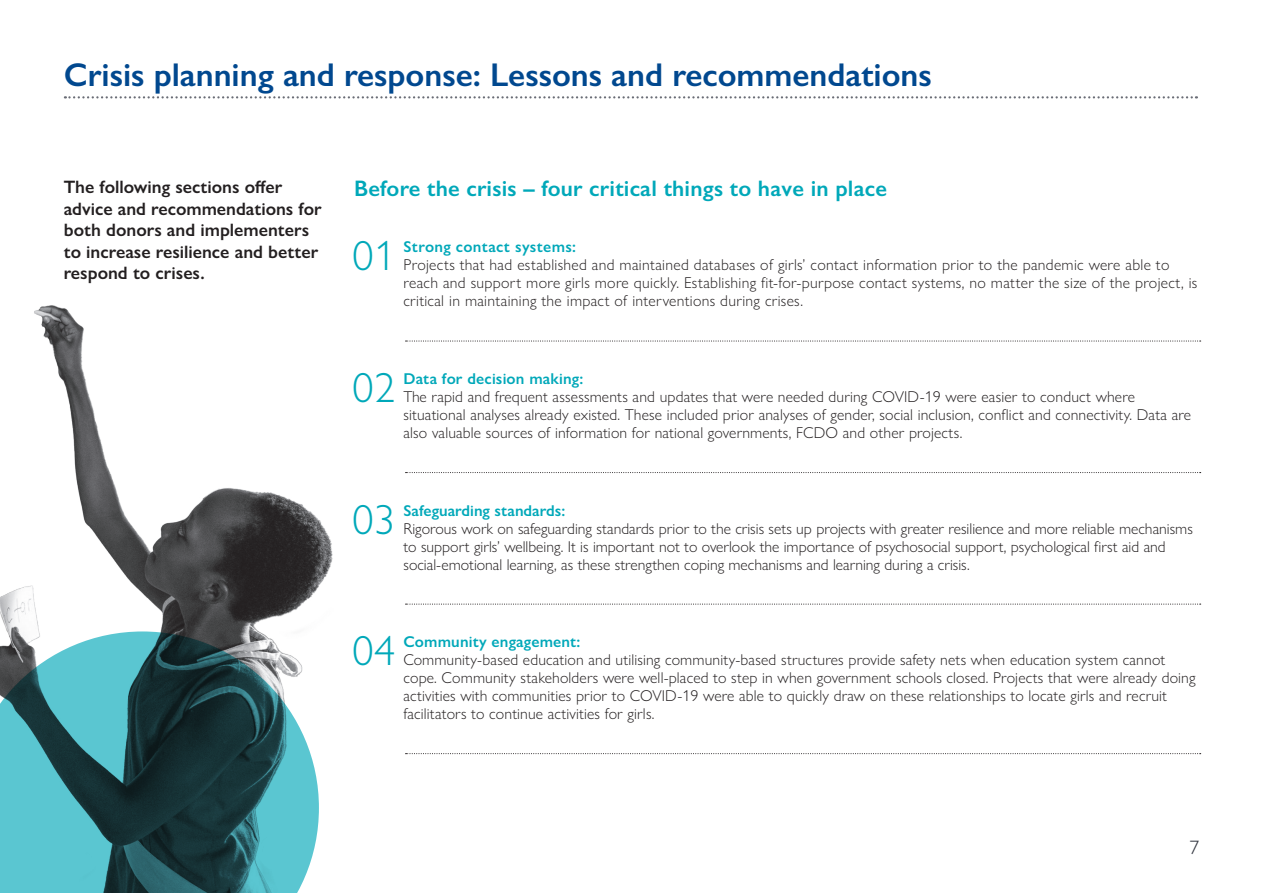
<style>
.page{position:relative;width:1263px;height:893px;background:#fff}
.page>*{position:absolute;margin:0;border:0;box-sizing:border-box;transform-origin:0 0}
.numbered_body{font:300 42.15px "Gill Sans Nova";letter-spacing:.01em;color:#00a8b9}
.t1{font:600 33px "Gill Sans";color:#01488f}
.h2{font:600 22.5px "Gill Sans";letter-spacing:.01em;color:#00a8b9}
.t2{font:300 19.5px "Gill Sans Nova";color:#30343e}
.t3{font:600 18px/21.6px "Gill Sans Nova";color:#231f20}
.numbered_body-2{font:300 15.75px/18px "Gill Sans Nova";letter-spacing:.01em;color:#231f20}
.s1{font-weight:600;color:#00a8b9}
</style>
<div class="page">
<svg style="left:406px;top:340px;width:795px;height:2px"></svg>
<svg style="left:406px;top:472px;width:795px;height:1px"></svg>
<svg style="left:406px;top:604px;width:795px;height:1px"></svg>
<svg style="left:406px;top:753px;width:795px;height:1px"></svg>
<svg style="left:65px;top:96px;width:1132px;height:2px"></svg>
<img style="left:0;top:305px;width:333px;height:326px">
<svg style="left:0;top:631px;width:319px;height:262px;background:#477f86"></svg>
<p class="t1" style="left:64px;top:54px;width:869px">Crisis planning and response: Lessons and recommendations</p>
<p class="t3" style="left:64px;top:176px;width:259px">The following sections offer advice and recommendations for both donors and implementers to increase resilience and better respond to crises.</p>
<p class="h2" style="left:354px;top:175px;width:535px">Before the crisis – four critical things to have in place</p>
<p class="numbered_body" style="left:353px;top:230px;width:44px">01</p>
<p class="numbered_body-2" style="left:403px;top:238px;width:795px"><span class="s1">Strong contact systems:<br></span>Projects that had established and maintained databases of girls’ contact information prior to the pandemic were able to reach and support more girls more quickly. Establishing fit-for-purpose contact systems, no matter the size of the project, is critical in maintaining the impact of interventions during crises.</p>
<p class="numbered_body" style="left:353px;top:362px;width:44px">02</p>
<p class="numbered_body-2" style="left:403px;top:369px;width:789px"><span class="s1">Data for decision making:<br></span>The rapid and frequent assessments and updates that were needed during COVID-19 were easier to conduct where situational analyses already existed. These included prior analyses of gender, social inclusion, conflict and connectivity. Data are also valuable sources of information for national governments, FCDO and other projects.</p>
<p class="numbered_body" style="left:353px;top:493px;width:44px">03</p>
<p class="numbered_body-2" style="left:403px;top:501px;width:791px"><span class="s1">Safeguarding standards:<br></span>Rigorous work on safeguarding standards prior to the crisis sets up projects with greater resilience and more reliable mechanisms to support girls’ wellbeing. It is important not to overlook the importance of psychosocial support, psychological first aid and social-emotional learning, as these strengthen coping mechanisms and learning during a crisis.</p>
<p class="numbered_body" style="left:353px;top:625px;width:44px">04</p>
<p class="numbered_body-2" style="left:403px;top:633px;width:794px"><span class="s1">Community engagement:<br></span>Community-based education and utilising community-based structures provide safety nets when education system cannot cope. Community stakeholders were well-placed to step in when government schools closed. Projects that were already doing activities with communities prior to COVID-19 were able to quickly draw on these relationships to locate girls and recruit facilitators to continue activities for girls.</p>
<p class="t2" style="left:1189px;top:836px;width:11px">7</p>
</div>
